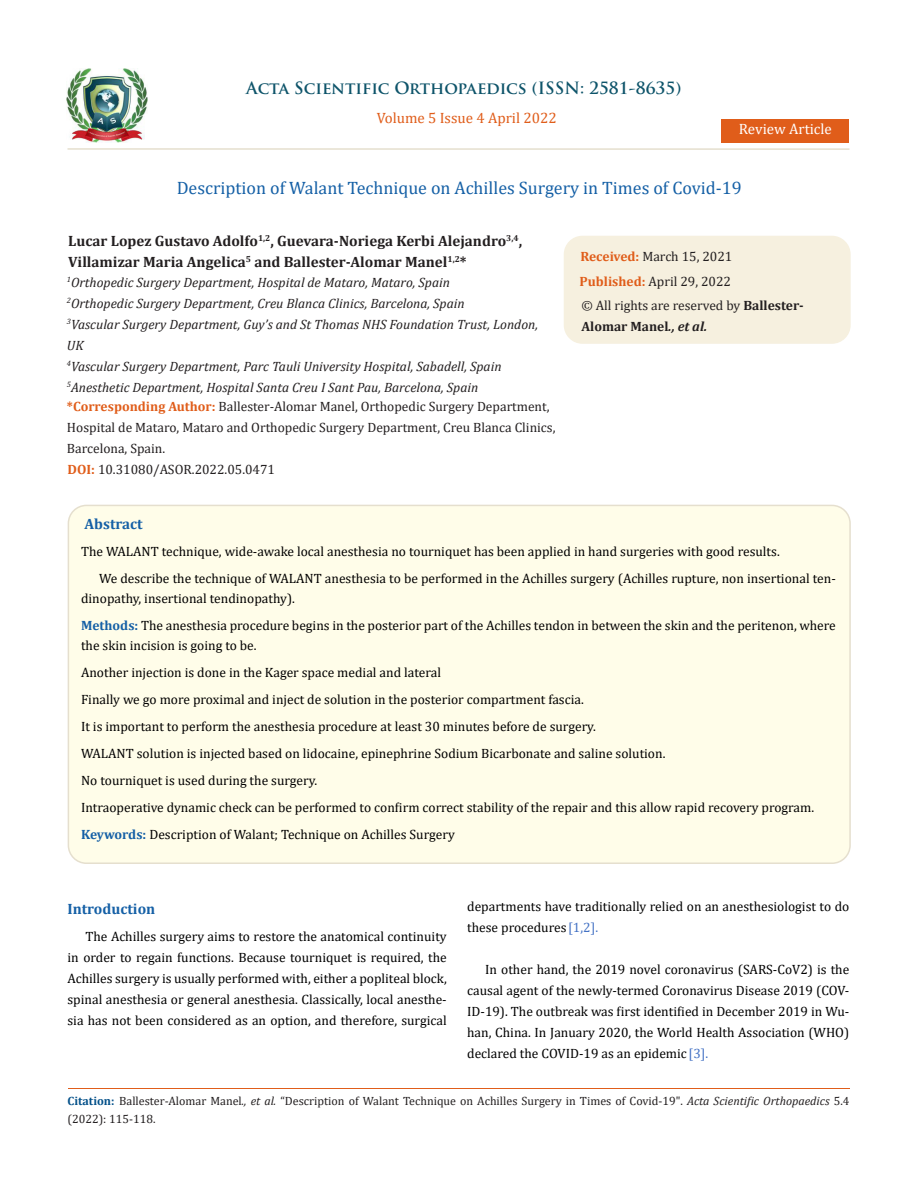
<style>
.page{position:relative;width:917px;height:1188px;background:#fff}
.page>*{position:absolute;margin:0;border:0;box-sizing:border-box;transform-origin:0 0}
.t1{font:18px "Cambria";color:#1560a6}
.t2{font:700 16.5px "Trajan Pro";color:#0e546a}
.t3{font:700 15px/21px "Cambria";color:#231f20}
.t4{font:15px "Cambria";color:#e05d1a}
.t5{font:700 15px "Cambria";color:#1560a6}
.t6{font:15px "Cambria";color:#fff}
.t7{font:13.5px/21px "Cambria";color:#000}
.t8{font:italic 13.5px/21px "Cambria";color:#231f20}
.t9{font:13.5px/21px "Cambria";color:#231f20}
.t10{font:700 13.5px "Cambria";color:#231f20}
.t11{font:12px/18px "Cambria";color:#231f20}
.s1{font-weight:700;color:#e05d1a}
.s2{font-weight:700}
.s3{font-style:italic}
.s4{font-weight:700;color:#1560a6}
.s5{color:#4472c4}
.s6{font-weight:700;color:#035089}
</style>
<div class="page">
<img style="left:67px;top:68px;width:80px;height:74px">
<div style="left:721px;top:119px;width:128px;height:23px;background:#e05d1a"></div>
<div style="left:564px;top:236px;width:285px;height:107px;background:#f6f0df;border-radius:18px"></div>
<div style="left:563px;top:236px;width:287px;height:108px;border:2px solid #f6f0df;border-radius:18px"></div>
<div style="left:68px;top:505px;width:782px;height:358px;background:#fffde9;border-radius:18px"></div>
<div style="left:68px;top:505px;width:782px;height:359px;border:2px solid #e5dfce;border-radius:18px"></div>
<hr style="left:68px;top:1088px;width:781px;height:1px;background:#e05d1a">
<hr style="left:67px;top:148px;width:782px;height:2px;background:#e5dfce">
<p class="t2" style="left:246px;top:77px;width:436px">Acta Scientific Orthopaedics (ISSN: 2581-8635)</p>
<p class="t4" style="left:376px;top:109px;width:182px">Volume 5 Issue 4 April 2022</p>
<p class="t6" style="left:739px;top:120px;width:94px">Review Article</p>
<p class="t1" style="left:177px;top:177px;width:566px">Description of Walant Technique on Achilles Surgery in Times of Covid-19</p>
<p class="t3" style="left:68px;top:230px;width:455px">Lucar Lopez Gustavo Adolfo<sup>1,2</sup>, Guevara-Noriega Kerbi Alejandro<sup>3,4</sup>,<br>Villamizar Maria Angelica<sup>5</sup> and Ballester-Alomar Manel<sup>1,2</sup>*</p>
<p class="t8" style="left:67px;top:271px;width:384px"><sup>1</sup>Orthopedic Surgery Department, Hospital de Mataro, Mataro, Spain</p>
<p class="t8" style="left:67px;top:292px;width:399px"><sup>2</sup>Orthopedic Surgery Department, Creu Blanca Clinics, Barcelona, Spain</p>
<p class="t8" style="left:67px;top:313px;width:472px"><sup>3</sup>Vascular Surgery Department, Guy’s and St Thomas NHS Foundation Trust, London,<br>UK</p>
<p class="t8" style="left:67px;top:355px;width:436px"><sup>4</sup>Vascular Surgery Department, Parc Tauli University Hospital, Sabadell, Spain</p>
<p class="t8" style="left:67px;top:376px;width:413px"><sup>5</sup>Anesthetic Department, Hospital Santa Creu I Sant Pau, Barcelona, Spain</p>
<p class="t9" style="left:67px;top:396px;width:490px"><span class="s1">*Corresponding Author:</span> Ballester-Alomar Manel, Orthopedic Surgery Department,<br>Hospital de Mataro, Mataro and Orthopedic Surgery Department, Creu Blanca Clinics,<br>Barcelona, Spain.</p>
<p class="t9" style="left:580px;top:246px;width:153px"><span class="s1">Received:</span> March 15, 2021</p>
<p class="t9" style="left:579px;top:270px;width:153px"><span class="s1">Published:</span> April 29, 2022</p>
<p class="t9" style="left:581px;top:295px;width:224px">© All rights are reserved by <span class="s2">Ballester-</span></p>
<p class="t10" style="left:581px;top:317px;width:127px">Alomar Manel<span class="s3">., et al.</span></p>
<p class="t9" style="left:68px;top:459px;width:209px"><span class="s1">DOI:</span> 10.31080/ASOR.2022.05.0471</p>
<p class="t5" style="left:85px;top:513px;width:60px">Abstract</p>
<p class="t7" style="left:81px;top:541px;width:700px">The WALANT technique, wide-awake local anesthesia no tourniquet has been applied in hand surgeries with good results.</p>
<p class="t7" style="left:81px;top:568px;width:756px;line-height:20.2px;text-indent:18px">We describe the technique of WALANT anesthesia to be performed in the Achilles surgery (Achilles rupture, non insertional ten&shy;dinopathy, insertional tendinopathy).</p>
<p class="t7" style="left:81px;top:615px;width:756px;line-height:20.2px"><span class="s4">Methods:</span> The anesthesia procedure begins in the posterior part of the Achilles tendon in between the skin and the peritenon, where the skin incision is going to be.</p>
<p class="t7" style="left:81px;top:662px;width:361px">Another injection is done in the Kager space medial and lateral</p>
<p class="t7" style="left:81px;top:689px;width:504px">Finally we go more proximal and inject de solution in the posterior compartment fascia.</p>
<p class="t7" style="left:81px;top:716px;width:516px">It is important to perform the anesthesia procedure at least 30 minutes before de surgery.</p>
<p class="t7" style="left:81px;top:743px;width:586px">WALANT solution is injected based on lidocaine, epinephrine Sodium Bicarbonate and saline solution.</p>
<p class="t7" style="left:81px;top:770px;width:238px">No tourniquet is used during the surgery.</p>
<p class="t7" style="left:81px;top:797px;width:734px">Intraoperative dynamic check can be performed to confirm correct stability of the repair and this allow rapid recovery program.</p>
<p class="t7" style="left:81px;top:824px;width:375px"><span class="s4">Keywords:</span> Description of Walant; Technique on Achilles Surgery</p>
<p class="t5" style="left:67px;top:898px;width:89px">Introduction</p>
<p class="t7" style="left:67px;top:926px;width:381px;text-align:justify;text-indent:18px">The Achilles surgery aims to restore the anatomical continuity in order to regain functions. Because tourniquet is required, the Achilles surgery is usually performed with, either a popliteal block, spinal anesthesia or general anesthesia. Classically, local anesthe&shy;sia has not been considered as an option, and therefore, surgical</p>
<p class="t7" style="left:467px;top:896px;width:383px">departments have traditionally relied on an anesthesiologist to do these procedures <span class="s5">[1,2].</span></p>
<p class="t7" style="left:467px;top:959px;width:383px;text-align:justify;text-indent:18px">In other hand, the 2019 novel coronavirus (SARS-CoV2) is the causal agent of the newly-termed Coronavirus Disease 2019 (COV-ID-19). The outbreak was first identified in December 2019 in Wu&shy;han, China. In January 2020, the World Health Association (WHO) declared the COVID-19 as an epidemic <span class="s5">[3].</span></p>
<p class="t11" style="left:68px;top:1092px;width:783px"><span class="s6">Citation:</span> Ballester-Alomar Manel<span class="s3">., et al.</span> “Description of Walant Technique on Achilles Surgery in Times of Covid-19". <span class="s3">Acta Scientific Orthopaedics</span> 5.4 (2022): 115-118.</p>
</div>
